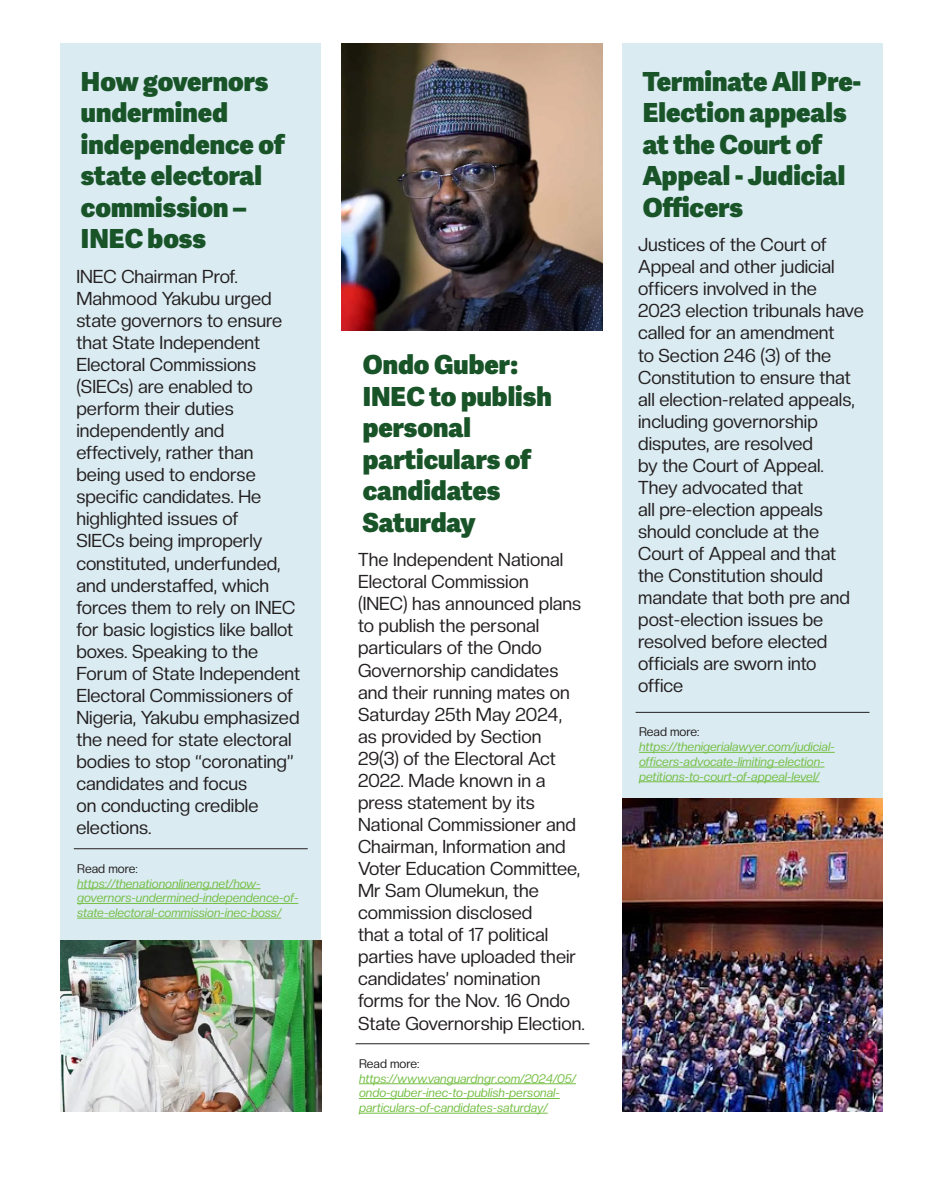
<style>
.page{position:relative;width:945px;height:1182px;background:#fff}
.page>*{position:absolute;margin:0;border:0;box-sizing:border-box;transform-origin:0 0}
.t1{font:800 26.25px/31.5px "Adelle Sans";color:#195429}
.t2{font:18.38px/22.1px "Creato Display";color:#231f20}
.t3{font:italic 12.25px/14.7px "Creato Display";color:#74bf43}
.t4{font:12.25px "Creato Display";color:#231f20}
</style>
<div class="page">
<div style="left:60px;top:43px;width:261px;height:1068px;background:#daebf2"></div>
<div style="left:622px;top:43px;width:261px;height:1068px;background:#daebf2"></div>
<hr style="left:77px;top:888px;width:184px;height:1px;background:#74bf43">
<hr style="left:77px;top:903px;width:221px;height:1px;background:#74bf43">
<hr style="left:77px;top:917px;width:204px;height:1px;background:#74bf43">
<hr style="left:74px;top:848px;width:234px;height:1px;background:#231f20">
<hr style="left:639px;top:752px;width:196px;height:1px;background:#74bf43">
<hr style="left:639px;top:766px;width:186px;height:1px;background:#74bf43">
<hr style="left:639px;top:781px;width:180px;height:1px;background:#74bf43">
<hr style="left:636px;top:712px;width:233px;height:1px;background:#231f20">
<img style="left:622px;top:798px;width:261px;height:313px">
<hr style="left:359px;top:1083px;width:217px;height:1px;background:#74bf43">
<hr style="left:359px;top:1097px;width:201px;height:1px;background:#74bf43">
<hr style="left:359px;top:1112px;width:189px;height:1px;background:#74bf43">
<hr style="left:356px;top:1043px;width:233px;height:1px;background:#231f20">
<img style="left:341px;top:43px;width:261px;height:287px">
<img style="left:60px;top:940px;width:261px;height:171px">
<p class="t1" style="left:81px;top:66px;width:205px">How governors undermined independence of state electoral commission –<br>INEC boss</p>
<p class="t2" style="left:76px;top:265px;width:225px">INEC Chairman Prof.<br>Mahmood Yakubu urged state governors to ensure that State Independent<br>Electoral Commissions (SIECs) are enabled to perform their duties independently and effectively, rather than being used to endorse specific candidates. He highlighted issues of<br>SIECs being improperly constituted, underfunded, and understaffed, which forces them to rely on INEC for basic logistics like ballot boxes. Speaking to the<br>Forum of State Independent<br>Electoral Commissioners of<br>Nigeria, Yakubu emphasized the need for state electoral bodies to stop “coronating” candidates and focus<br>on conducting credible elections.</p>
<p class="t4" style="left:77px;top:861px;width:62px">Read more:</p>
<p class="t3" style="left:77px;top:875px;width:223px">https://thenationonlineng.net/how&shy;governors-undermined-independence-of&shy;state-electoral-commission-inec-boss/</p>
<p class="t1" style="left:363px;top:349px;width:190px">Ondo Guber:<br>INEC to publish personal particulars of candidates<br>Saturday</p>
<p class="t2" style="left:358px;top:548px;width:228px">The Independent National<br>Electoral Commission<br>(INEC) has announced plans to publish the personal particulars of the Ondo<br>Governorship candidates and their running mates on<br>Saturday 25th May 2024, as provided by Section<br>29(3) of the Electoral Act<br>2022. Made known in a press statement by its<br>National Commissioner and<br>Chairman, Information and<br>Voter Education Committee,<br>Mr Sam Olumekun, the commission disclosed<br>that a total of 17 political parties have uploaded their candidates’ nomination forms for the Nov. 16 Ondo<br>State Governorship Election.</p>
<p class="t4" style="left:359px;top:1056px;width:62px">Read more:</p>
<p class="t3" style="left:359px;top:1070px;width:218px">https://www.vanguardngr.com/2024/05/ ondo-guber-inec-to-publish-personal&shy;particulars-of-candidates-saturday/</p>
<p class="t1" style="left:643px;top:66px;width:220px">Terminate All Pre-<br>Election appeals at the Court of<br>Appeal - Judicial<br>Officers</p>
<p class="t2" style="left:638px;top:233px;width:227px">Justices of the Court of<br>Appeal and other judicial officers involved in the<br>2023 election tribunals have called for an amendment<br>to Section 246 (3) of the<br>Constitution to ensure that all election-related appeals, including governorship disputes, are resolved<br>by the Court of Appeal.<br>They advocated that<br>all pre-election appeals should conclude at the<br>Court of Appeal and that the Constitution should mandate that both pre and post-election issues be resolved before elected officials are sworn into office</p>
<p class="t4" style="left:639px;top:724px;width:62px">Read more:</p>
<p class="t3" style="left:639px;top:739px;width:197px">https://thenigerialawyer.com/judicial&shy;officers-advocate-limiting-election&shy;petitions-to-court-of-appeal-level/</p>
</div>
